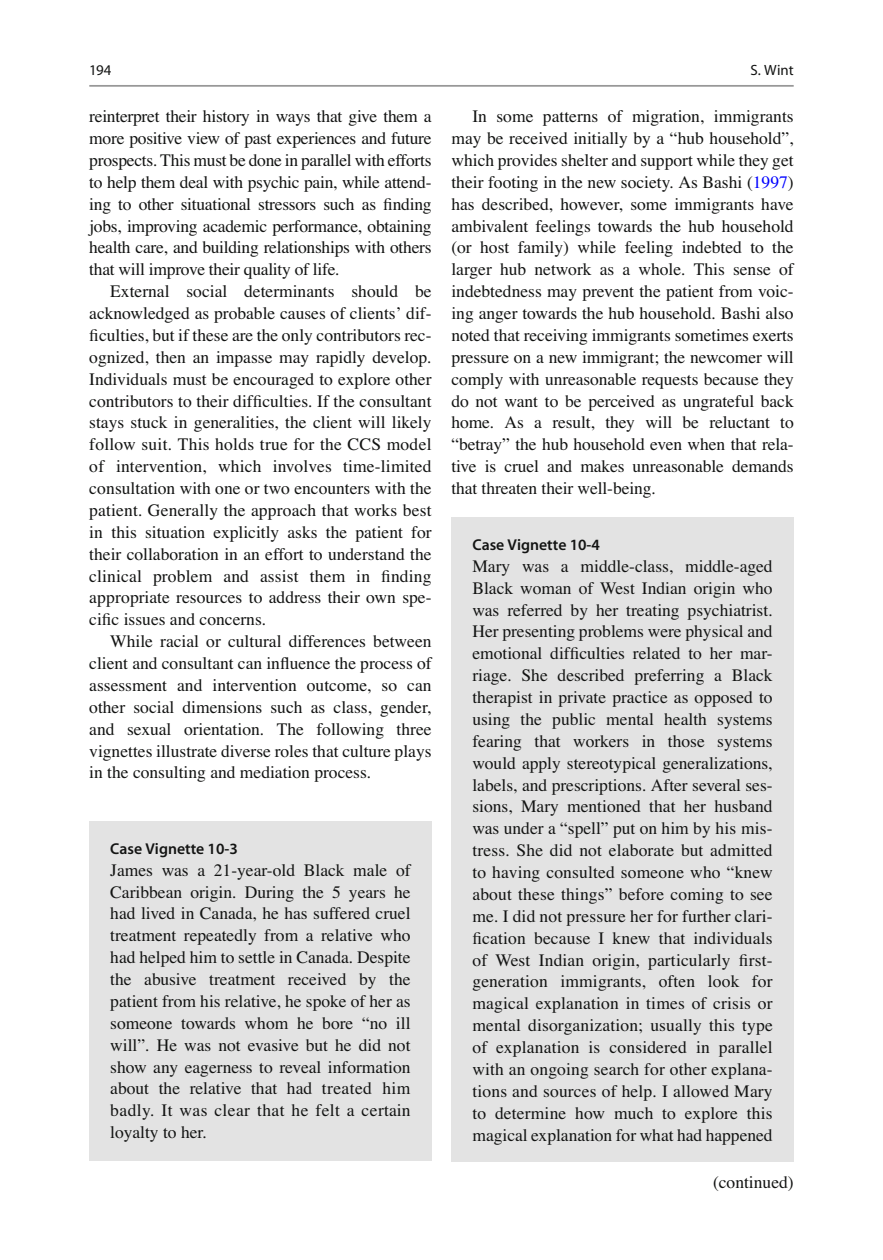
<style>
.page{position:relative;width:883px;height:1260px;background:#fff}
.page>*{position:absolute;margin:0;border:0;box-sizing:border-box;transform-origin:0 0}
.t1{font:17.5px/21.9px "Times";color:#131413;text-align:justify}
.t2{font:600 15.75px "Myriad";color:#131413}
.t3{font:14.88px "Myriad";letter-spacing:.005em;color:#131413}
.s1{color:#00f}
</style>
<div class="page">
<div style="left:89px;top:821px;width:343px;height:339px;background:#e3e3e3"></div>
<div style="left:451px;top:517px;width:343px;height:645px;background:#e3e3e3"></div>
<hr style="left:89px;top:85px;width:705px;height:2px;background:#989898">
<p class="t3" style="left:89px;top:64px;width:24px">194</p>
<p class="t1" style="left:89px;top:107px;width:344px">reinterpret their history in ways that give them a more positive view of past experiences and future prospects. This must be done in parallel with efforts to help them deal with psychic pain, while attend&shy;ing to other situational stressors such as finding jobs, improving academic performance, obtaining health care, and building relationships with others that will improve their quality of life.</p>
<p class="t1" style="left:89px;top:282px;width:344px;text-indent:21px">External social determinants should be acknowledged as probable causes of clients’ dif&shy;ficulties, but if these are the only contributors rec&shy;ognized, then an impasse may rapidly develop.<br>Individuals must be encouraged to explore other contributors to their difficulties. If the consultant stays stuck in generalities, the client will likely follow suit. This holds true for the CCS model of intervention, which involves time-limited consultation with one or two encounters with the patient. Generally the approach that works best in this situation explicitly asks the patient for their collaboration in an effort to understand the clinical problem and assist them in finding appropriate resources to address their own spe&shy;cific issues and concerns.</p>
<p class="t1" style="left:89px;top:632px;width:344px;text-indent:21px">While racial or cultural differences between client and consultant can influence the process of assessment and intervention outcome, so can other social dimensions such as class, gender, and sexual orientation. The following three vignettes illustrate diverse roles that culture plays in the consulting and mediation process.</p>
<p class="t2" style="left:110px;top:839px;width:129px">Case Vignette 10-3</p>
<p class="t1" style="left:110px;top:861px;width:302px">James was a 21-year-old Black male of Caribbean origin. During the 5 years he had lived in Canada, he has suffered cruel treatment repeatedly from a relative who had helped him to settle in Canada. Despite the abusive treatment received by the patient from his relative, he spoke of her as someone towards whom he bore “no ill will”. He was not evasive but he did not show any eagerness to reveal information about the relative that had treated him badly. It was clear that he felt a certain loyalty to her.</p>
<p class="t3" style="left:750px;top:64px;width:45px">S. Wint</p>
<p class="t1" style="left:451px;top:107px;width:344px;text-indent:21px">In some patterns of migration, immigrants may be received initially by a “hub household”, which provides shelter and support while they get their footing in the new society. As Bashi ( <span class="s1">1997</span> ) has described, however, some immigrants have ambivalent feelings towards the hub household (or host family) while feeling indebted to the larger hub network as a whole. This sense of indebtedness may prevent the patient from voic&shy;ing anger towards the hub household. Bashi also noted that receiving immigrants sometimes exerts pressure on a new immigrant; the newcomer will comply with unreasonable requests because they do not want to be perceived as ungrateful back home. As a result, they will be reluctant to “betray” the hub household even when that rela&shy;tive is cruel and makes unreasonable demands that threaten their well-being.</p>
<p class="t2" style="left:472px;top:535px;width:129px">Case Vignette 10-4</p>
<p class="t1" style="left:472px;top:557px;width:302px">Mary was a middle-class, middle-aged Black woman of West Indian origin who was referred by her treating psychiatrist.<br>Her presenting problems were physical and emotional difficulties related to her mar&shy;riage. She described preferring a Black therapist in private practice as opposed to using the public mental health systems fearing that workers in those systems would apply stereotypical generalizations, labels, and prescriptions. After several ses&shy;sions, Mary mentioned that her husband was under a “spell” put on him by his mis&shy;tress. She did not elaborate but admitted to having consulted someone who “knew about these things” before coming to see me. I did not pressure her for further clari&shy;fication because I knew that individuals of West Indian origin, particularly first&shy;generation immigrants, often look for magical explanation in times of crisis or mental disorganization; usually this type of explanation is considered in parallel with an ongoing search for other explana&shy;tions and sources of help. I allowed Mary to determine how much to explore this magical explanation for what had happened</p>
<p class="t1" style="left:713px;top:1173px;width:82px">(continued)</p>
</div>
